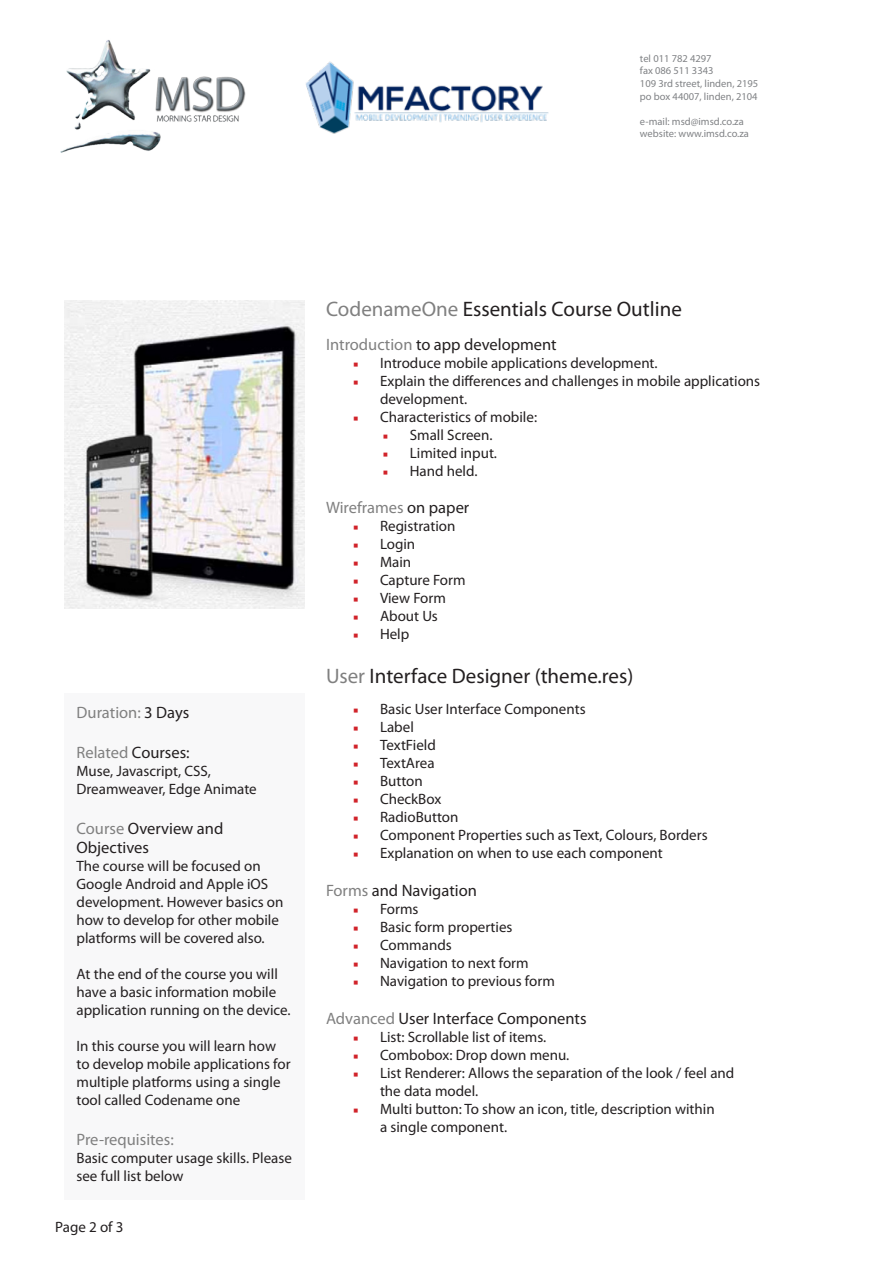
<style>
.page{position:relative;width:893px;height:1263px;background:#fff}
.page>*{position:absolute;margin:0;border:0;box-sizing:border-box;transform-origin:0 0}
.hed{font:21px "Myriad Pro";color:#231f20}
.subhed{font:16.5px/19.8px "Myriad Pro";color:#231f20}
.subhed-2{font:16.5px "Myriad Pro";color:#808080}
.body{font:15px/18px "Myriad Pro";color:#231f20}
.t1{font:10.5px "Myriad Pro";color:#808285}
.s1{color:#231f20}
.s2{color:#808080}
.s3{font-family:"Minion Pro";font-size:13.5px;color:#d1232a}
</style>
<div class="page">
<img style="left:60px;top:40px;width:186px;height:113px">
<div style="left:64px;top:693px;width:241px;height:506px;background:#f8f8f9"></div>
<img style="left:65px;top:300px;width:239px;height:308px">
<img style="left:305px;top:61px;width:244px;height:73px">
<p class="t1" style="left:640px;top:52px;width:73px">tel 011 782 4297</p>
<p class="t1" style="left:640px;top:64px;width:75px">fax 086 511 3343</p>
<p class="t1" style="left:640px;top:77px;width:120px">109 3rd street, linden, 2195</p>
<p class="t1" style="left:640px;top:90px;width:119px">po box 44007, linden, 2104</p>
<p class="t1" style="left:640px;top:115px;width:105px">e-mail: msd@imsd.co.za</p>
<p class="t1" style="left:640px;top:127px;width:110px">website: www.imsd.co.za</p>
<p class="subhed-2" style="left:77px;top:702px;width:114px">Duration: <span class="s1">3 Days</span></p>
<p class="subhed" style="left:77px;top:742px;width:115px"><span class="s2">Related</span> Courses:</p>
<p class="body" style="left:77px;top:762px;width:182px">Muse, Javascript, CSS,<br>Dreamweaver, Edge Animate</p>
<p class="subhed" style="left:77px;top:818px;width:148px"><span class="s2">Course</span> Overview and<br>Objectives</p>
<p class="body" style="left:77px;top:857px;width:208px">The course will be focused on<br>Google Android and Apple iOS development. However basics on how to develop for other mobile platforms will be covered also.</p>
<p class="body" style="left:77px;top:965px;width:216px">At the end of the course you will have a basic information mobile application running on the device.</p>
<p class="body" style="left:77px;top:1037px;width:216px">In this course you will learn how to develop mobile applications for multiple platforms using a single tool called Codename one</p>
<p class="subhed-2" style="left:77px;top:1129px;width:99px">Pre-requisites:</p>
<p class="body" style="left:77px;top:1149px;width:217px">Basic computer usage skills. Please see full list below</p>
<p class="body" style="left:55px;top:1217px;width:70px">Page 2 of 3</p>
<p class="hed" style="left:326px;top:296px;width:357px"><span class="s2">CodenameOne</span> Essentials Course Outline</p>
<p class="subhed" style="left:326px;top:334px;width:232px"><span class="s2">Introduction</span> to app development</p>
<p class="body" style="left:353px;top:353px;width:306px"><span class="s3">■</span> Introduce mobile applications development.</p>
<p class="body" style="left:380px;top:371px;width:382px;text-indent:-27px"><span class="s3">■</span> Explain the differences and challenges in mobile applications development.</p>
<p class="body" style="left:353px;top:407px;width:186px"><span class="s3">■</span> Characteristics of mobile:</p>
<p class="body" style="left:383px;top:425px;width:111px"><span class="s3">■</span> Small Screen.</p>
<p class="body" style="left:383px;top:443px;width:116px"><span class="s3">■</span> Limited input.</p>
<p class="body" style="left:383px;top:461px;width:96px"><span class="s3">■</span> Hand held.</p>
<p class="subhed-2" style="left:326px;top:498px;width:145px">Wireframes <span class="s1">on paper</span></p>
<p class="body" style="left:353px;top:517px;width:104px"><span class="s3">■</span> Registration</p>
<p class="body" style="left:353px;top:535px;width:64px"><span class="s3">■</span> Login</p>
<p class="body" style="left:353px;top:553px;width:60px"><span class="s3">■</span> Main</p>
<p class="body" style="left:353px;top:571px;width:114px"><span class="s3">■</span> Capture Form</p>
<p class="body" style="left:353px;top:589px;width:94px"><span class="s3">■</span> View Form</p>
<p class="body" style="left:353px;top:607px;width:86px"><span class="s3">■</span> About Us</p>
<p class="body" style="left:353px;top:625px;width:58px"><span class="s3">■</span> Help</p>
<p class="hed" style="left:326px;top:663px;width:309px"><span class="s2">User</span> Interface Designer (theme.res)</p>
<p class="body" style="left:353px;top:700px;width:234px"><span class="s3">■</span> Basic User Interface Components</p>
<p class="body" style="left:353px;top:718px;width:62px"><span class="s3">■</span> Label</p>
<p class="body" style="left:353px;top:736px;width:84px"><span class="s3">■</span> TextField</p>
<p class="body" style="left:353px;top:754px;width:83px"><span class="s3">■</span> TextArea</p>
<p class="body" style="left:353px;top:772px;width:71px"><span class="s3">■</span> Button</p>
<p class="body" style="left:353px;top:790px;width:90px"><span class="s3">■</span> CheckBox</p>
<p class="body" style="left:353px;top:808px;width:107px"><span class="s3">■</span> RadioButton</p>
<p class="body" style="left:353px;top:826px;width:356px"><span class="s3">■</span> Component Properties such as Text, Colours, Borders</p>
<p class="body" style="left:353px;top:844px;width:311px"><span class="s3">■</span> Explanation on when to use each component</p>
<p class="subhed" style="left:326px;top:880px;width:152px"><span class="s2">Forms</span> and Navigation</p>
<p class="body" style="left:353px;top:900px;width:67px"><span class="s3">■</span> Forms</p>
<p class="body" style="left:353px;top:918px;width:161px"><span class="s3">■</span> Basic form properties</p>
<p class="body" style="left:353px;top:936px;width:100px"><span class="s3">■</span> Commands</p>
<p class="body" style="left:353px;top:954px;width:177px"><span class="s3">■</span> Navigation to next form</p>
<p class="body" style="left:353px;top:972px;width:203px"><span class="s3">■</span> Navigation to previous form</p>
<p class="subhed" style="left:326px;top:1008px;width:262px"><span class="s2">Advanced</span> User Interface Components</p>
<p class="body" style="left:353px;top:1027px;width:195px"><span class="s3">■</span> List: Scrollable list of items.</p>
<p class="body" style="left:353px;top:1045px;width:218px"><span class="s3">■</span> Combobox: Drop down menu.</p>
<p class="body" style="left:380px;top:1063px;width:356px;text-indent:-27px"><span class="s3">■</span> List Renderer: Allows the separation of the look / feel and the data model.</p>
<p class="body" style="left:380px;top:1099px;width:336px;text-indent:-27px"><span class="s3">■</span> Multi button: To show an icon, title, description within a single component.</p>
</div>
